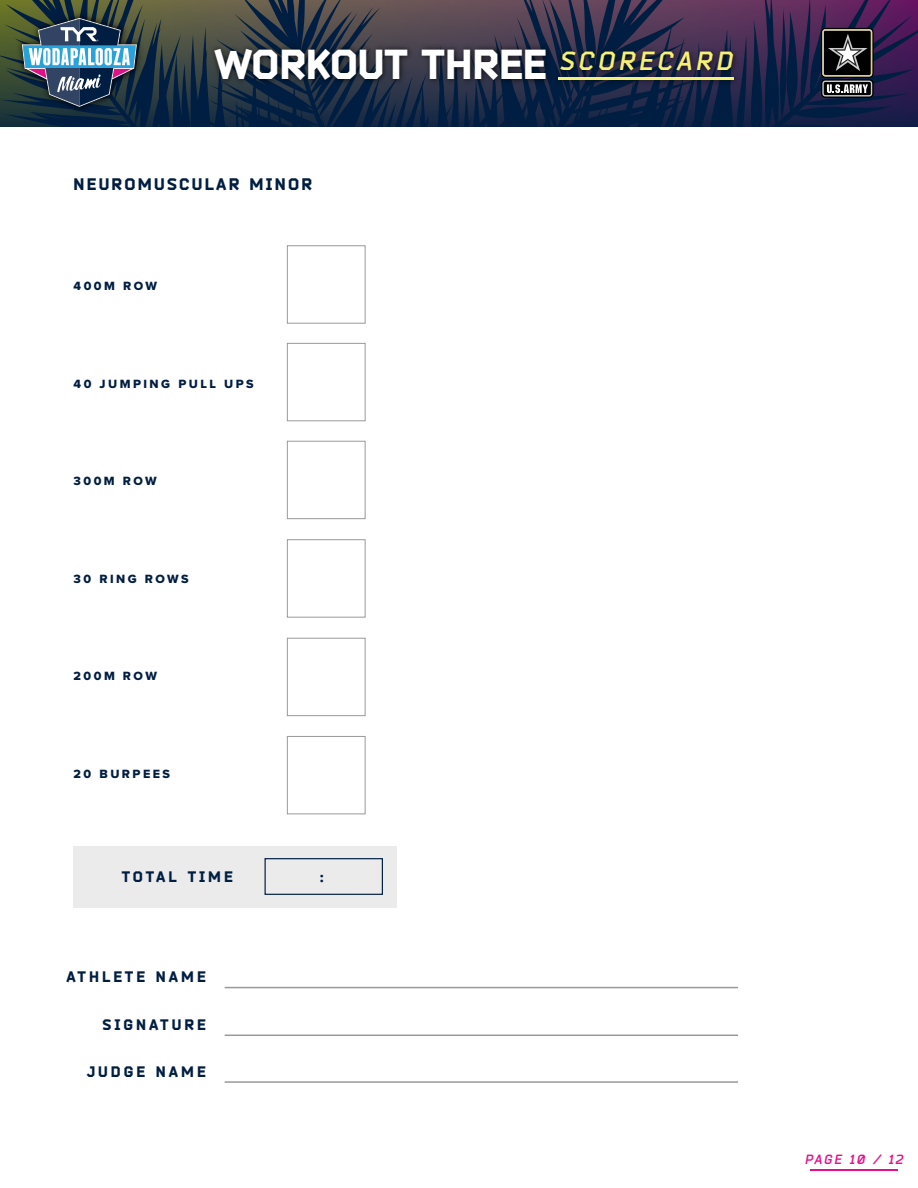
<style>
.page{position:relative;width:918px;height:1188px;background:#fff}
.page>*{position:absolute;margin:0;border:0;box-sizing:border-box;transform-origin:0 0}
.t1{font:900 41.4px "Bender";color:#fff}
.t2{font:900 16.5px "Bender";letter-spacing:.14em;color:#001e41}
.t3{font:900 15px "Bender";letter-spacing:.2em;color:#001e41}
.t4{font:italic 700 13.2px "Bender";letter-spacing:.15em;color:#e70f8c}
.t5{font:12.45px "Proxima Nova Extrabld";letter-spacing:.2em;color:#001e41}
</style>
<div class="page">
<svg style="left:0;top:0;width:428px;height:127px"></svg>
<img style="left:207px;top:36px;width:231px;height:65px">
<svg style="left:438px;top:0;width:480px;height:127px"></svg>
<div style="left:74px;top:846px;width:323px;height:61px;background:#ebebec"></div>
<div style="left:287px;top:245px;width:79px;height:79px;border:1px solid #999"></div>
<div style="left:287px;top:343px;width:79px;height:78px;border:1px solid #999"></div>
<div style="left:287px;top:441px;width:79px;height:78px;border:1px solid #999"></div>
<div style="left:287px;top:539px;width:79px;height:79px;border:1px solid #999"></div>
<div style="left:287px;top:638px;width:79px;height:78px;border:1px solid #999"></div>
<div style="left:287px;top:736px;width:79px;height:78px;border:1px solid #999"></div>
<div style="left:265px;top:858px;width:118px;height:37px;border:1px solid #001e41"></div>
<hr style="left:225px;top:987px;width:513px;height:1px;background:#999">
<hr style="left:225px;top:1035px;width:513px;height:1px;background:#999">
<hr style="left:225px;top:1081px;width:513px;height:2px;background:#999">
<hr style="left:810px;top:1169px;width:88px;height:1px;background:#e70f8c">
<h1 class="t1" style="left:215px;top:38px;width:519px">WORKOUT THREE <sup>SCORECARD</sup></h1>
<h2 class="t2" style="left:74px;top:174px;width:240px">NEUROMUSCULAR MINOR</h2>
<p class="t5" style="left:74px;top:277px;width:85px">400M ROW</p>
<p class="t5" style="left:74px;top:375px;width:182px">40 JUMPING PULL UPS</p>
<p class="t5" style="left:74px;top:472px;width:85px">300M ROW</p>
<p class="t5" style="left:74px;top:570px;width:117px">30 RING ROWS</p>
<p class="t5" style="left:74px;top:667px;width:85px">200M ROW</p>
<p class="t5" style="left:74px;top:765px;width:98px">20 BURPEES</p>
<p class="t3" style="left:122px;top:868px;width:112px">TOTAL TIME</p>
<p class="t3" style="left:320px;top:868px;width:5px">:</p>
<p class="t3" style="left:66px;top:968px;width:141px">ATHLETE NAME</p>
<p class="t3" style="left:103px;top:1016px;width:105px">SIGNATURE</p>
<p class="t3" style="left:87px;top:1062px;width:120px">JUDGE NAME</p>
<p class="t4" style="left:805px;top:1151px;width:99px">PAGE 10 / 12</p>
</div>
